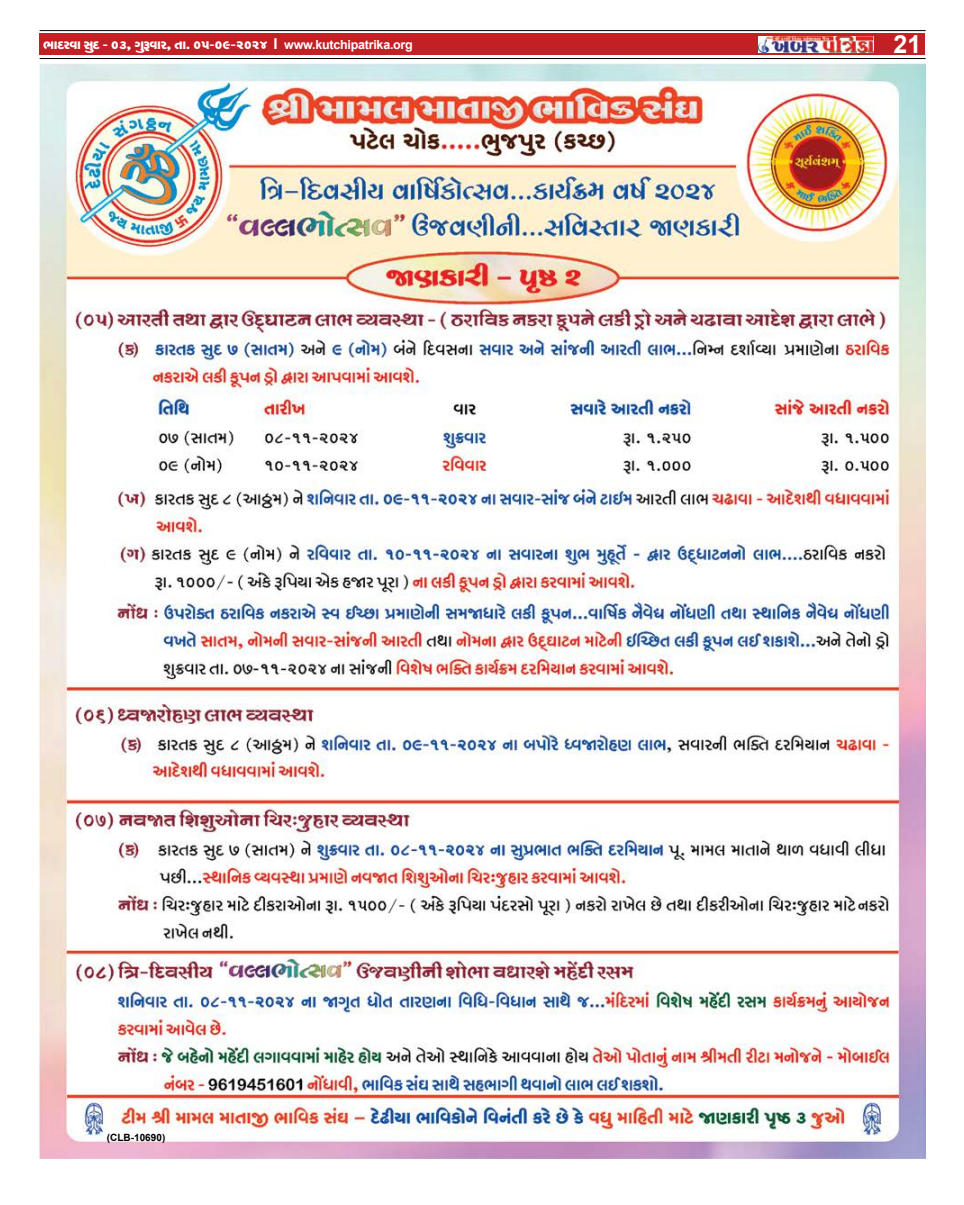
<style>
.page{position:relative;width:964px;height:1205px;background:#fff}
.page>*{position:absolute;margin:0;border:0;box-sizing:border-box;transform-origin:0 0}
.t1{font:700 25px "Arial";color:#fff}
.t2{font:15px "SHREE GUJ7";letter-spacing:-.02em;color:#fff}
.t3{font:700 10px "Arial";color:#000}
.s1{font-family:"Arial";font-weight:700}
.s2{font-family:"Arial";font-weight:700;font-size:12.5px}
</style>
<div class="page">
<hr style="left:40px;top:58px;width:885px;height:1px;background:#000">
<div style="left:40px;top:34px;width:885px;height:21px;background:#c22025"></div>
<hr style="left:40px;top:30px;width:885px;height:1px;background:#000">
<img style="left:758px;top:36px;width:116px;height:17px">
<img style="left:40px;top:64px;width:885px;height:1095px">
<p class="t2" style="left:43px;top:38px;width:371px">cpv$fhp kyv$ - 03, Nyê$hpf, sp. 05-09-2024 <span class="s1">I</span> <span class="s2">www.kutchipatrika.org</span></p>
<h1 class="t1" style="left:893px;top:26px;width:29px">21</h1>
<p class="t3" style="left:107px;top:1130px;width:60px">(CLB-10690)</p>
</div>
